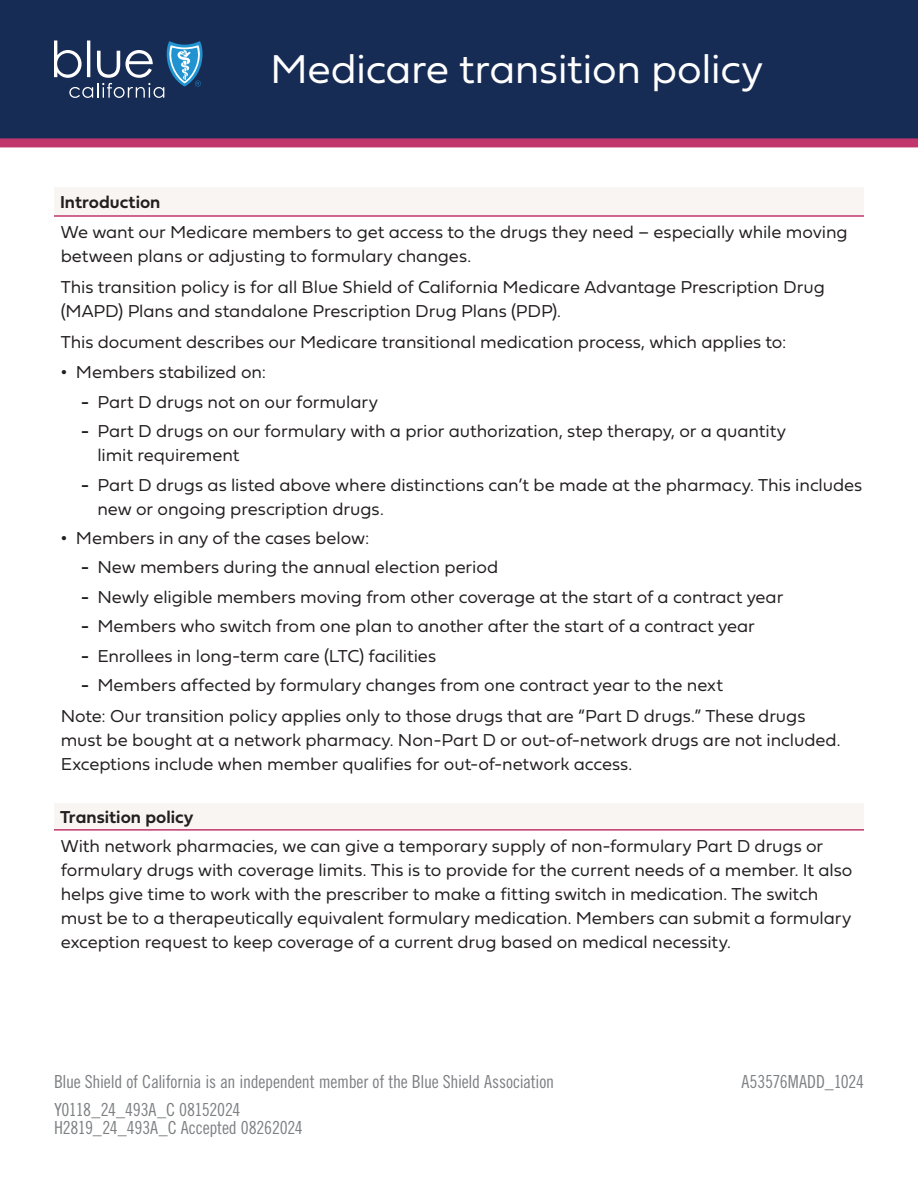
<style>
.page{position:relative;width:918px;height:1188px;background:#fff}
.page>*{position:absolute;margin:0;border:0;box-sizing:border-box;transform-origin:0 0}
.t1{font:42px "Fieldwork Geo Light";letter-spacing:-.01em;color:#fff}
.t2{font:18px/24px "Fieldwork Geo Light";letter-spacing:-.005em;color:#231f20}
.t3{font:18px/18px "Trade Gothic LT Pro Cn 18";letter-spacing:-.015em;color:#7e8083}
.t4{font:18px "Fieldwork Geo Demibold";color:#231f20}
.s1{font-family:"Fieldwork Geo Demibold"}
</style>
<div class="page">
<div style="left:0;top:0;width:918px;height:138px;background:#172c55"></div>
<svg style="left:54px;top:41px;width:148px;height:57px"></svg>
<div style="left:54px;top:188px;width:810px;height:28px;background:#f8f5f2"></div>
<hr style="left:54px;top:215px;width:810px;height:2px;background:#c1376d">
<div style="left:54px;top:803px;width:810px;height:27px;background:#f8f5f2"></div>
<hr style="left:54px;top:829px;width:810px;height:2px;background:#c1376d">
<div style="left:0;top:138px;width:918px;height:9px;background:#c1376d"></div>
<h1 class="t1" style="left:270px;top:36px;width:495px">Medicare transition policy</h1>
<h2 class="t4" style="left:60px;top:188px;width:102px">Introduction</h2>
<p class="t2" style="left:61px;top:219px;width:788px">We want our Medicare members to get access to the drugs they need – especially while moving between plans or adjusting to formulary changes.</p>
<p class="t2" style="left:61px;top:274px;width:766px">This transition policy is for all Blue Shield of California Medicare Advantage Prescription Drug (MAPD) Plans and standalone Prescription Drug Plans (PDP).</p>
<p class="t2" style="left:61px;top:329px;width:727px">This document describes our Medicare transitional medication process, which applies to:</p>
<p class="t2" style="left:61px;top:360px;width:207px"><span class="s1">•</span> Members stabilized on:</p>
<p class="t2" style="left:81px;top:389px;width:298px"><span class="s1">-</span> Part D drugs not on our formulary</p>
<p class="t2" style="left:97px;top:418px;width:690px;text-indent:-16px"><span class="s1">-</span> Part D drugs on our formulary with a prior authorization, step therapy, or a quantity limit requirement</p>
<p class="t2" style="left:97px;top:472px;width:767px;text-indent:-16px"><span class="s1">-</span> Part D drugs as listed above where distinctions can’t be made at the pharmacy. This includes new or ongoing prescription drugs.</p>
<p class="t2" style="left:61px;top:525px;width:310px"><span class="s1">•</span> Members in any of the cases below:</p>
<p class="t2" style="left:81px;top:555px;width:419px"><span class="s1">-</span> New members during the annual election period</p>
<p class="t2" style="left:81px;top:584px;width:704px"><span class="s1">-</span> Newly eligible members moving from other coverage at the start of a contract year</p>
<p class="t2" style="left:81px;top:613px;width:675px"><span class="s1">-</span> Members who switch from one plan to another after the start of a contract year</p>
<p class="t2" style="left:81px;top:643px;width:357px"><span class="s1">-</span> Enrollees in long-term care (LTC) facilities</p>
<p class="t2" style="left:81px;top:672px;width:644px"><span class="s1">-</span> Members affected by formulary changes from one contract year to the next</p>
<p class="t2" style="left:61px;top:703px;width:781px">Note: Our transition policy applies only to those drugs that are “Part D drugs.” These drugs must be bought at a network pharmacy. Non-Part D or out-of-network drugs are not included.<br>Exceptions include when member qualifies for out-of-network access.</p>
<h2 class="t4" style="left:60px;top:802px;width:135px">Transition policy</h2>
<p class="t2" style="left:61px;top:833px;width:793px">With network pharmacies, we can give a temporary supply of non-formulary Part D drugs or formulary drugs with coverage limits. This is to provide for the current needs of a member. It also helps give time to work with the prescriber to make a fitting switch in medication. The switch must be to a therapeutically equivalent formulary medication. Members can submit a formulary exception request to keep coverage of a current drug based on medical necessity.</p>
<p class="t3" style="left:54px;top:1072px;width:502px">Blue Shield of California is an independent member of the Blue Shield Association</p>
<p class="t3" style="left:742px;top:1072px;width:124px">A53576MADD_1024</p>
<p class="t3" style="left:54px;top:1100px;width:250px">Y0118_24_493A_C 08152024<br>H2819_24_493A_C Accepted 08262024</p>
</div>
